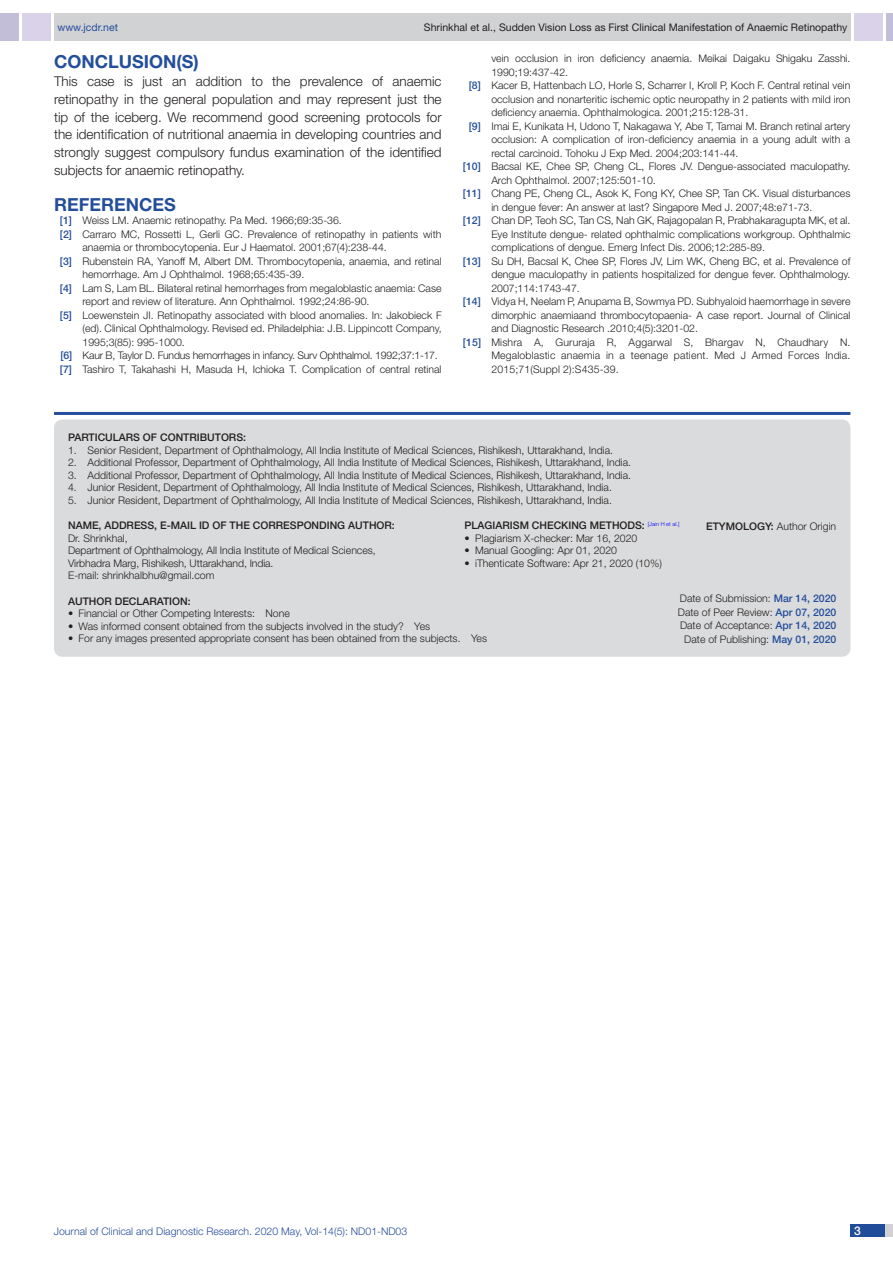
<style>
.page{position:relative;width:893px;height:1263px;background:#fff}
.page>*{position:absolute;margin:0;border:0;box-sizing:border-box;transform-origin:0 0}
.Heading{font:700 18px "Helvetica Neue";color:#244e9b}
.Body_text{font:300 13.5px/17.9px "Helvetica Neue";color:#231f20;text-align:justify}
.t1{font:500 12px "Helvetica Neue";color:#fff}
.Partic_Contri_Txt{font:300 10.5px/12.6px "Helvetica Neue";color:#231f20}
.Partic_Contri_Head{font:500 10.5px "Helvetica Neue";color:#231f20}
.tb_txt{font:300 10.5px "Helvetica Neue";color:#231f20}
.t2{font:10.5px "Helvetica Neue";color:#231f20}
.Partic_Contri_Txt-2{font:300 10.5px "Helvetica Neue";letter-spacing:-.02em;color:#231f20}
.t3{font:300 10.5px "Helvetica Neue";color:#244e9b}
.Partic_Contri_Head-2{font:300 10.5px "Helvetica Neue";color:#231f20}
.t4{font:10.5px "Helvetica Neue";color:#244e9b}
.s1{font-weight:500;color:#244e9b}
.s2{font-weight:500}
</style>
<div class="page">
<div style="left:54px;top:13px;width:796px;height:28px;background:#d1d2d4"></div>
<div style="left:0;top:13px;width:19px;height:28px;background:#c2bed7"></div>
<div style="left:22px;top:13px;width:29px;height:28px;background:#d9d2e8"></div>
<div style="left:886px;top:13px;width:7px;height:28px;background:#c2bed7"></div>
<div style="left:854px;top:13px;width:29px;height:28px;background:#d9d2e8"></div>
<div style="left:850px;top:1224px;width:43px;height:13px;background:#d1d2d4"></div>
<div style="left:850px;top:1224px;width:35px;height:13px;background:#214c99"></div>
<hr style="left:54px;top:412px;width:796px;height:3px;background:#244e9b">
<div style="left:54px;top:419px;width:796px;height:238px;background:#dadbdc;border-radius:9px"></div>
<p class="t4" style="left:57px;top:21px;width:62px">www.jcdr.net</p>
<p class="t2" style="left:424px;top:21px;width:425px">Shrinkhal et al., Sudden Vision Loss as First Clinical Manifestation of Anaemic Retinopathy</p>
<p class="Heading" style="left:54px;top:51px;width:146px">CONCLUSION(S)</p>
<p class="Body_text" style="left:54px;top:72px;width:389px">This case is just an addition to the prevalence of anaemic retinopathy in the general population and may represent just the tip of the iceberg. We recommend good screening protocols for the identification of nutritional anaemia in developing countries and strongly suggest compulsory fundus examination of the identified subjects for anaemic retinopathy.</p>
<p class="Heading" style="left:54px;top:193px;width:123px">REFERENCES</p>
<p class="Partic_Contri_Txt" style="left:60px;top:214px;width:283px"><span class="s1">[1]</span> Weiss LM. Anaemic retinopathy. Pa Med. 1966;69:35-36.</p>
<p class="Partic_Contri_Txt" style="left:60px;top:228px;width:383px"><span class="s1">[2]</span> Carraro MC, Rossetti L, Gerli GC. Prevalence of retinopathy in patients with</p>
<p class="Partic_Contri_Txt" style="left:82px;top:241px;width:306px">anaemia or thrombocytopenia. Eur J Haematol. 2001;67(4):238-44.</p>
<p class="Partic_Contri_Txt" style="left:60px;top:255px;width:383px"><span class="s1">[3]</span> Rubenstein RA, Yanoff M, Albert DM. Thrombocytopenia, anaemia, and retinal</p>
<p class="Partic_Contri_Txt" style="left:82px;top:268px;width:223px">hemorrhage. Am J Ophthalmol. 1968;65:435-39.</p>
<p class="Partic_Contri_Txt" style="left:60px;top:282px;width:383px"><span class="s1">[4]</span> Lam S, Lam BL. Bilateral retinal hemorrhages from megaloblastic anaemia: Case</p>
<p class="Partic_Contri_Txt" style="left:82px;top:295px;width:288px">report and review of literature. Ann Ophthalmol. 1992;24:86-90.</p>
<p class="Partic_Contri_Txt" style="left:60px;top:309px;width:383px"><span class="s1">[5]</span> Loewenstein JI. Retinopathy associated with blood anomalies. In: Jakobieck F</p>
<p class="Partic_Contri_Txt" style="left:82px;top:322px;width:361px">(ed). Clinical Ophthalmology. Revised ed. Philadelphia: J.B. Lippincott Company,</p>
<p class="Partic_Contri_Txt" style="left:82px;top:336px;width:104px">1995;3(85): 995-1000.</p>
<p class="Partic_Contri_Txt-2" style="left:61px;top:349px;width:379px"><span class="s1">[6]</span> Kaur B, Taylor D. Fundus hemorrhages in infancy. Surv Ophthalmol. 1992;37:1-17.</p>
<p class="Partic_Contri_Txt" style="left:60px;top:363px;width:383px"><span class="s1">[7]</span> Tashiro T, Takahashi H, Masuda H, Ichioka T. Complication of central retinal</p>
<p class="Partic_Contri_Txt" style="left:491px;top:52px;width:361px">vein occlusion in iron deficiency anaemia. Meikai Daigaku Shigaku Zasshi.</p>
<p class="Partic_Contri_Txt" style="left:491px;top:66px;width:78px">1990;19:437-42.</p>
<p class="Partic_Contri_Txt" style="left:469px;top:79px;width:383px"><span class="s1">[8]</span> Kacer B, Hattenbach LO, Horle S, Scharrer I, Kroll P, Koch F. Central retinal vein</p>
<p class="Partic_Contri_Txt" style="left:491px;top:93px;width:361px">occlusion and nonarteritic ischemic optic neuropathy in 2 patients with mild iron</p>
<p class="Partic_Contri_Txt" style="left:491px;top:106px;width:258px">deficiency anaemia. Ophthalmologica. 2001;215:128-31.</p>
<p class="Partic_Contri_Txt" style="left:469px;top:120px;width:383px"><span class="s1">[9]</span> Imai E, Kunikata H, Udono T, Nakagawa Y, Abe T, Tamai M. Branch retinal artery</p>
<p class="Partic_Contri_Txt" style="left:491px;top:133px;width:361px">occlusion: A complication of iron-deficiency anaemia in a young adult with a</p>
<p class="Partic_Contri_Txt" style="left:491px;top:147px;width:249px">rectal carcinoid. Tohoku J Exp Med. 2004;203:141-44.</p>
<p class="Partic_Contri_Txt" style="left:463px;top:160px;width:389px"><span class="s1">[10]</span> Bacsal KE, Chee SP, Cheng CL, Flores JV. Dengue-associated maculopathy.</p>
<p class="Partic_Contri_Txt" style="left:491px;top:174px;width:166px">Arch Ophthalmol. 2007;125:501-10.</p>
<p class="Partic_Contri_Txt" style="left:463px;top:187px;width:389px"><span class="s1">[11]</span> Chang PE, Cheng CL, Asok K, Fong KY, Chee SP, Tan CK. Visual disturbances</p>
<p class="Partic_Contri_Txt" style="left:491px;top:201px;width:322px">in dengue fever: An answer at last? Singapore Med J. 2007;48:e71-73.</p>
<p class="Partic_Contri_Txt" style="left:463px;top:214px;width:389px"><span class="s1">[12]</span> Chan DP, Teoh SC, Tan CS, Nah GK, Rajagopalan R, Prabhakaragupta MK, et al.</p>
<p class="Partic_Contri_Txt" style="left:491px;top:228px;width:361px">Eye Institute dengue- related ophthalmic complications workgroup. Ophthalmic</p>
<p class="Partic_Contri_Txt" style="left:491px;top:241px;width:275px">complications of dengue. Emerg Infect Dis. 2006;12:285-89.</p>
<p class="Partic_Contri_Txt" style="left:463px;top:255px;width:389px"><span class="s1">[13]</span> Su DH, Bacsal K, Chee SP, Flores JV, Lim WK, Cheng BC, et al. Prevalence of</p>
<p class="Partic_Contri_Txt" style="left:491px;top:268px;width:361px">dengue maculopathy in patients hospitalized for dengue fever. Ophthalmology.</p>
<p class="Partic_Contri_Txt" style="left:491px;top:282px;width:90px">2007;114:1743-47.</p>
<p class="Partic_Contri_Txt" style="left:463px;top:295px;width:389px"><span class="s1">[14]</span> Vidya H, Neelam P, Anupama B, Sowmya PD. Subhyaloid haemorrhage in severe</p>
<p class="Partic_Contri_Txt" style="left:491px;top:309px;width:361px">dimorphic anaemiaand thrombocytopaenia- A case report. Journal of Clinical</p>
<p class="Partic_Contri_Txt" style="left:491px;top:322px;width:208px">and Diagnostic Research .2010;4(5):3201-02.</p>
<p class="Partic_Contri_Txt" style="left:463px;top:336px;width:389px"><span class="s1">[15]</span> Mishra A, Gururaja R, Aggarwal S, Bhargav N, Chaudhary N.</p>
<p class="Partic_Contri_Txt" style="left:491px;top:349px;width:361px">Megaloblastic anaemia in a teenage patient. Med J Armed Forces India.</p>
<p class="Partic_Contri_Txt" style="left:491px;top:363px;width:129px">2015;71(Suppl 2):S435-39.</p>
<p class="Partic_Contri_Head" style="left:68px;top:431px;width:179px">PARTICULARS OF CONTRIBUTORS:</p>
<p class="Partic_Contri_Txt" style="left:68px;top:443px;width:546px">1. Senior Resident, Department of Ophthalmology, All India Institute of Medical Sciences, Rishikesh, Uttarakhand, India.</p>
<p class="Partic_Contri_Txt" style="left:68px;top:456px;width:565px">2. Additional Professor, Department of Ophthalmology, All India Institute of Medical Sciences, Rishikesh, Uttarakhand, India.</p>
<p class="Partic_Contri_Txt" style="left:68px;top:468px;width:565px">3. Additional Professor, Department of Ophthalmology, All India Institute of Medical Sciences, Rishikesh, Uttarakhand, India.</p>
<p class="Partic_Contri_Txt" style="left:68px;top:481px;width:545px">4. Junior Resident, Department of Ophthalmology, All India Institute of Medical Sciences, Rishikesh, Uttarakhand, India.</p>
<p class="Partic_Contri_Txt" style="left:68px;top:494px;width:545px">5. Junior Resident, Department of Ophthalmology, All India Institute of Medical Sciences, Rishikesh, Uttarakhand, India.</p>
<p class="Partic_Contri_Head" style="left:465px;top:519px;width:216px">PLAGIARISM CHECKING METHODS: <sup>[Jain</sup> <sup>H</sup> <sup>et</sup> <sup>al.]</sup></p>
<p class="tb_txt" style="left:465px;top:531px;width:174px">• Plagiarism X-checker: Mar 16, 2020</p>
<p class="tb_txt" style="left:465px;top:544px;width:154px">• Manual Googling: Apr 01, 2020</p>
<p class="tb_txt" style="left:465px;top:557px;width:199px">• iThenticate Software: Apr 21, 2020 (10%)</p>
<p class="Partic_Contri_Head" style="left:68px;top:519px;width:328px">NAME, ADDRESS, E-MAIL ID OF THE CORRESPONDING AUTHOR:</p>
<p class="Partic_Contri_Head" style="left:706px;top:520px;width:16px">ETYMOLOGY</p>
<p class="Partic_Contri_Head-2" style="left:771px;top:519px;width:67px"><span class="s2">:</span> Author Origin</p>
<p class="Partic_Contri_Txt" style="left:68px;top:531px;width:61px">Dr. Shrinkhal,</p>
<p class="Partic_Contri_Txt" style="left:68px;top:544px;width:309px">Department of Ophthalmology, All India Institute of Medical Sciences,<br>Virbhadra Marg, Rishikesh, Uttarakhand, India.</p>
<p class="Partic_Contri_Txt" style="left:68px;top:569px;width:148px">E-mail: shrinkhalbhu@gmail.com</p>
<p class="Partic_Contri_Txt" style="left:680px;top:592px;width:158px">Date of Submission: <span class="s1">MAR 14, 2020</span></p>
<p class="Partic_Contri_Txt" style="left:678px;top:605px;width:160px">Date of Peer Review: <span class="s1">APR 07, 2020</span></p>
<p class="Partic_Contri_Txt" style="left:680px;top:619px;width:158px">Date of Acceptance: <span class="s1">APR 14, 2020</span></p>
<p class="Partic_Contri_Txt" style="left:684px;top:632px;width:154px">Date of Publishing: <span class="s1">MAY 01, 2020</span></p>
<p class="Partic_Contri_Head" style="left:68px;top:594px;width:16px">AUTHOR</p>
<p class="Partic_Contri_Head" style="left:115px;top:594px;width:8px">DECLARATION</p>
<p class="Partic_Contri_Head" style="left:188px;top:594px;width:4px">:</p>
<p class="Partic_Contri_Txt" style="left:68px;top:607px;width:223px">• Financial or Other Competing Interests: None</p>
<p class="Partic_Contri_Txt" style="left:68px;top:619px;width:364px">• Was informed consent obtained from the subjects involved in the study? Yes</p>
<p class="Partic_Contri_Txt" style="left:68px;top:632px;width:420px">• For any images presented appropriate consent has been obtained from the subjects. Yes</p>
<p class="t3" style="left:54px;top:1225px;width:355px">Journal of Clinical and Diagnostic Research. 2020 May, Vol-14(5): ND01-ND03</p>
<p class="t1" style="left:854px;top:1223px;width:8px">3</p>
</div>
